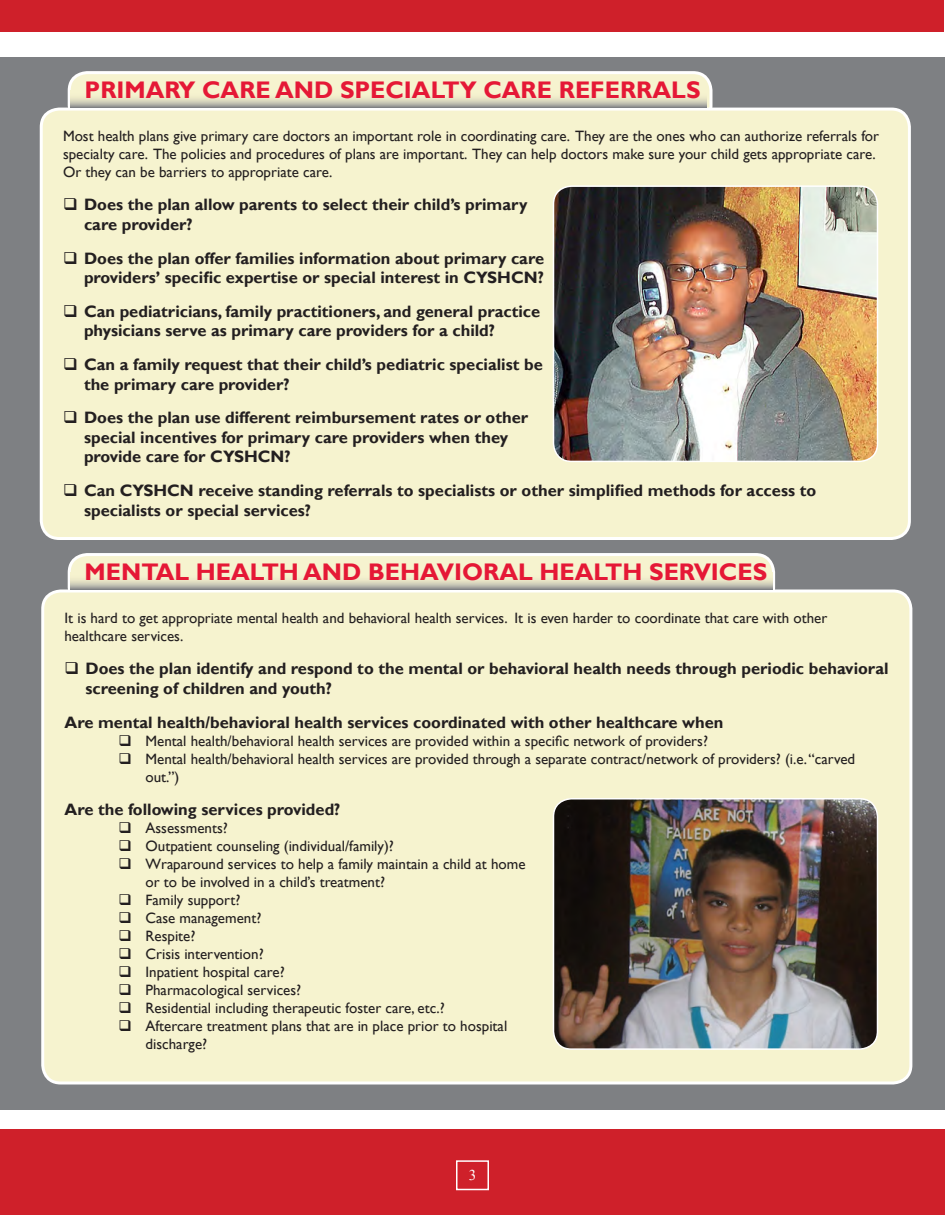
<style>
.page{position:relative;width:945px;height:1215px;background:#fff}
.page>*{position:absolute;margin:0;border:0;box-sizing:border-box;transform-origin:0 0}
.t1{font:700 24px "Gill Sans";color:#e51836}
.t2{font:700 16.5px/19.8px "Gill Sans";color:#231f20}
.t3{font:15px/18px "Gill Sans";color:#231f20}
.t4{font:15px "Times New Roman";color:#fff}
</style>
<div class="page">
<div style="left:0;top:58px;width:26px;height:1052px;background:#7e8083"></div>
<div style="left:0;top:1129px;width:27px;height:86px;background:#cf202a"></div>
<div style="left:2px;top:1129px;width:943px;height:86px;background:#cf202a"></div>
<div style="left:0;top:0;width:944px;height:32px;background:#cf202a"></div>
<div style="left:2px;top:58px;width:943px;height:1052px;background:#7e8083"></div>
<div style="left:69px;top:73px;width:642px;height:50px;background:#f6f3cf;border-radius:18px"></div>
<div style="left:68px;top:71px;width:644px;height:54px;border:3px solid #fff;border-radius:18px"></div>
<div style="left:41px;top:109px;width:868px;height:429px;background:#f6f3cf;border-radius:18px"></div>
<div style="left:40px;top:108px;width:871px;height:432px;border:3px solid #fff;border-radius:18px"></div>
<img style="left:554px;top:188px;width:324px;height:273px">
<div style="left:553px;top:185px;width:325px;height:277px;border:2px solid #fff;border-radius:18px"></div>
<svg style="left:70px;top:90px;width:637px;height:17px"></svg>
<div style="left:69px;top:555px;width:705px;height:50px;background:#f6f3cf;border-radius:18px"></div>
<div style="left:68px;top:553px;width:707px;height:54px;border:3px solid #fff;border-radius:18px"></div>
<div style="left:43px;top:591px;width:868px;height:492px;background:#f6f3cf;border-radius:18px"></div>
<div style="left:41px;top:590px;width:871px;height:494px;border:3px solid #fff;border-radius:18px"></div>
<svg style="left:70px;top:572px;width:702px;height:17px"></svg>
<img style="left:554px;top:799px;width:324px;height:250px">
<div style="left:553px;top:798px;width:325px;height:252px;border:2px solid #fff;border-radius:18px"></div>
<div style="left:456px;top:1160px;width:33px;height:30px;border:2px solid #fff"></div>
<h1 class="t1" style="left:85px;top:73px;width:617px">Primary Care and Spec ialty Care Ref errals</h1>
<p class="t3" style="left:63px;top:127px;width:818px">Most health plans give primary care doctors an important role in coordinating care. They are the ones who can authorize referrals for specialty care. The policies and procedures of plans are important. They can help doctors make sure your child gets appropriate care.<br>Or they can be barriers to appropriate care.</p>
<p class="t2" style="left:84px;top:195px;width:445px">Does the plan allow parents to select their child’s primary care provider?</p>
<p class="t2" style="left:84px;top:248px;width:462px">Does the plan offer families information about primary care providers’ specific expertise or special interest in CYSH CN?</p>
<p class="t2" style="left:84px;top:301px;width:458px">Can pediatricians, family practitioners, and general practice physicians serve as primary care providers for a child?</p>
<p class="t2" style="left:84px;top:354px;width:460px">Can a family request that their child’s pediatric specialist be the primary care provider?</p>
<p class="t2" style="left:84px;top:407px;width:446px">Does the plan use different reimbursement rates or other special incentives for primary care providers when they provide care for CYSH CN?</p>
<p class="t2" style="left:84px;top:480px;width:734px">Can CYSH CN receive standing referrals to specialists or other simplified methods for access to specialists or special services?</p>
<h1 class="t1" style="left:85px;top:555px;width:684px">Mental Health and Behavioral Health Servic es</h1>
<p class="t3" style="left:64px;top:609px;width:764px">It is hard to get appropriate mental health and behavioral health services. It is even harder to coordinate that care with other healthcare services.</p>
<p class="t2" style="left:86px;top:659px;width:805px">Does the plan identify and respond to the mental or behavioral health needs through periodic behavioral screening of children and youth?</p>
<p class="t2" style="left:65px;top:712px;width:660px">Are mental health/behavioral health services coordinated with other healthcare when</p>
<p class="t3" style="left:146px;top:731px;width:711px">Mental health/behavioral health services are provided within a specific network of providers?<br>Mental health/behavioral health services are provided through a separate contract/network of providers? (i.e. “carved out.”)</p>
<p class="t2" style="left:64px;top:799px;width:277px">Are the following services provided?</p>
<p class="t3" style="left:146px;top:819px;width:382px">Assessments?<br>Outpatient counseling (individual/family)?<br>Wraparound services to help a family maintain a child at home or to be involved in a child’s treatment?<br>Family support?<br>Case management?<br>Respite?<br>Crisis intervention?<br>Inpatient hospital care?<br>Pharmacological services?<br>Residential including therapeutic foster care, etc.?<br>Aftercare treatment plans that are in place prior to hospital discharge?</p>
<p class="t4" style="left:469px;top:1165px;width:9px">3</p>
</div>
